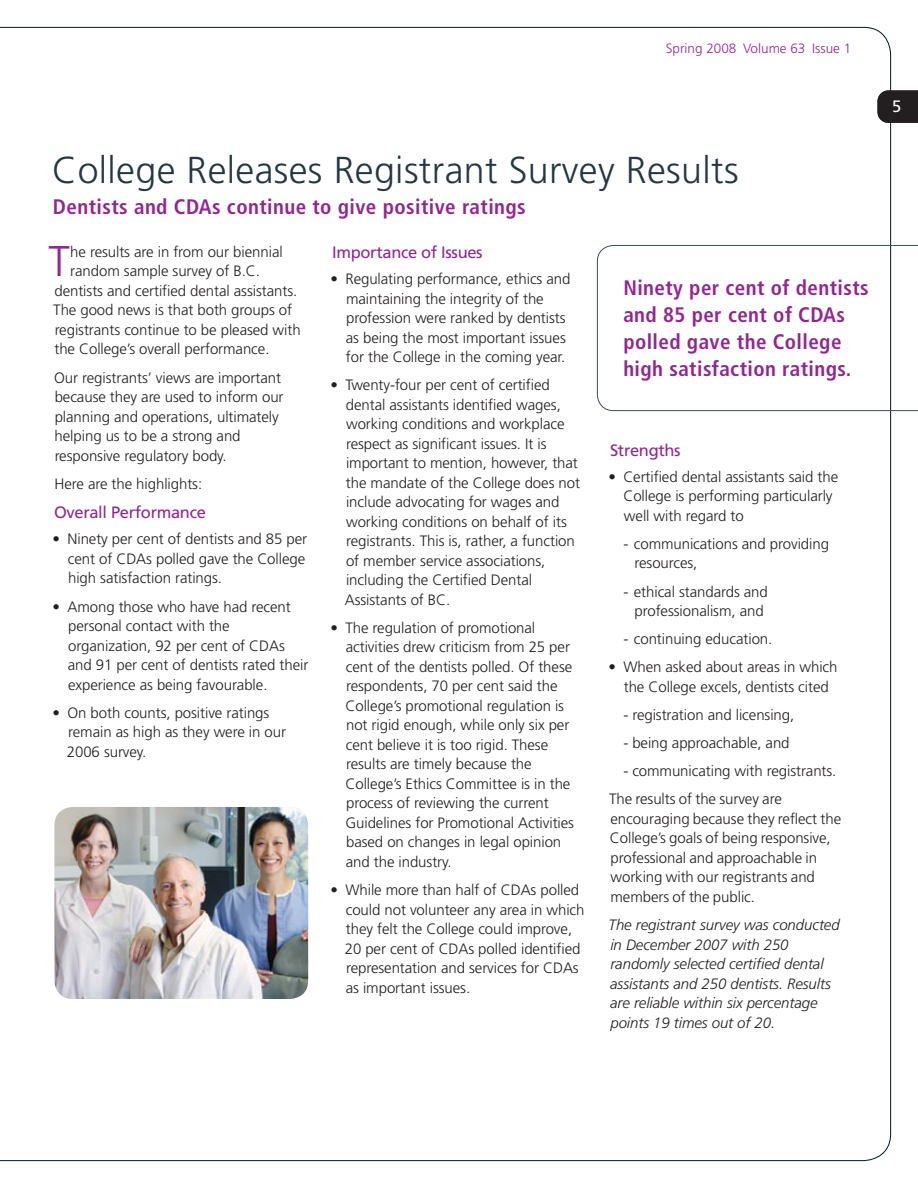
<style>
.page{position:relative;width:918px;height:1188px;background:#fff}
.page>*{position:absolute;margin:0;border:0;box-sizing:border-box;transform-origin:0 0}
.t1{font:300 42.9px "Frutiger";color:#92278f}
.t2{font:300 37.5px "Frutiger";letter-spacing:.01em;color:#233842}
.t3{font:700 condensed 21px/27px "Frutiger";letter-spacing:.02em;color:#92278f}
.t4{font:16.5px "Frutiger";letter-spacing:-.02em;color:#92278f}
.t5{font:16.5px "Frutiger";color:#fff}
.t6{font:300 15px/19.5px "Frutiger";letter-spacing:-.005em;color:#231f20}
.t7{font:italic 300 15px/19.5px "Frutiger";letter-spacing:-.005em;color:#231f20}
.t8{font:300 13.5px "Frutiger";color:#92278f}
</style>
<div class="page">
<svg style="left:878px;top:90px;width:40px;height:33px"></svg>
<img style="left:55px;top:807px;width:253px;height:192px">
<svg style="left:597px;top:245px;width:321px;height:166px"></svg>
<p class="t8" style="left:666px;top:40px;width:187px">Spring 2008 Volume 63 Issue 1</p>
<h2 class="t2" style="left:52px;top:149px;width:688px">College Releases Registrant Survey Results</h2>
<h3 class="t3" style="left:53px;top:193px;width:474px">Dentists and CDAs continue to give positive ratings</h3>
<h1 class="t1" style="left:48px;top:237px;width:23px">T</h1>
<p class="t6" style="left:70px;top:242px;width:214px">he results are in from our biennial</p>
<p class="t6" style="left:70px;top:261px;width:191px">random sample survey of B.C.</p>
<p class="t6" style="left:54px;top:281px;width:244px">dentists and certified dental assistants.</p>
<p class="t6" style="left:53px;top:300px;width:240px">The good news is that both groups of</p>
<p class="t6" style="left:55px;top:320px;width:248px">registrants continue to be pleased with</p>
<p class="t6" style="left:54px;top:339px;width:217px">the College’s overall performance.</p>
<p class="t6" style="left:54px;top:368px;width:231px">Our registrants’ views are important because they are used to inform our planning and operations, ultimately helping us to be a strong and responsive regulatory body.</p>
<p class="t6" style="left:54px;top:474px;width:149px">Here are the highlights:</p>
<p class="t4" style="left:54px;top:503px;width:153px">Overall Performance</p>
<p class="t6" style="left:68px;top:529px;width:241px;text-indent:-15px">• Ninety per cent of dentists and 85 per cent of CDAs polled gave the College high satisfaction ratings.</p>
<p class="t6" style="left:68px;top:597px;width:242px;text-indent:-15px">• Among those who have had recent personal contact with the organization, 92 per cent of CDAs and 91 per cent of dentists rated their experience as being favourable.</p>
<p class="t6" style="left:67px;top:703px;width:221px;text-indent:-14px">• On both counts, positive ratings remain as high as they were in our<br>2006 survey.</p>
<p class="t4" style="left:332px;top:242px;width:152px">Importance of Issues</p>
<p class="t6" style="left:346px;top:269px;width:226px;text-indent:-15px">• Regulating performance, ethics and maintaining the integrity of the profession were ranked by dentists as being the most important issues for the College in the coming year.</p>
<p class="t6" style="left:345px;top:375px;width:237px;text-indent:-14px">• Twenty-four per cent of certified dental assistants identified wages, working conditions and workplace respect as significant issues. It is important to mention, however, that the mandate of the College does not include advocating for wages and working conditions on behalf of its registrants. This is, rather, a function of member service associations, including the Certified Dental Assistants of BC.</p>
<p class="t6" style="left:345px;top:618px;width:230px;text-indent:-15px">• The regulation of promotional activities drew criticism from 25 per cent of the dentists polled. Of these respondents, 70 per cent said the College’s promotional regulation is not rigid enough, while only six per cent believe it is too rigid. These results are timely because the College’s Ethics Committee is in the process of reviewing the current Guidelines for Promotional Activities based on changes in legal opinion and the industry.</p>
<p class="t6" style="left:345px;top:880px;width:241px;text-indent:-14px">• While more than half of CDAs polled could not volunteer any area in which they felt the College could improve, 20 per cent of CDAs polled identified representation and services for CDAs as important issues.</p>
<h3 class="t3" style="left:623px;top:274px;width:247px">Ninety per cent of dentists and 85 per cent of CDAs polled gave the College high satisfaction ratings.</h3>
<p class="t4" style="left:610px;top:440px;width:72px">Strengths</p>
<p class="t6" style="left:623px;top:467px;width:216px;text-indent:-15px">• Certified dental assistants said the<br>College is performing particularly well with regard to</p>
<p class="t6" style="left:635px;top:534px;width:196px;text-indent:-11px">- communications and providing resources,</p>
<p class="t6" style="left:623px;top:582px;width:146px;text-align:center">- ethical standards and professionalism, and</p>
<p class="t6" style="left:623px;top:629px;width:151px">- continuing education.</p>
<p class="t6" style="left:608px;top:657px;width:231px;text-align:center">• When asked about areas in which the College excels, dentists cited</p>
<p class="t6" style="left:623px;top:705px;width:172px">- registration and licensing,</p>
<p class="t6" style="left:623px;top:733px;width:168px">- being approachable, and</p>
<p class="t6" style="left:609px;top:757px;width:229px;line-height:28.2px;text-indent:14px">- communicating with registrants.<br>The results of the survey are</p>
<p class="t6" style="left:610px;top:809px;width:233px">encouraging because they reflect the College’s goals of being responsive, professional and approachable in working with our registrants and members of the public.</p>
<p class="t7" style="left:609px;top:915px;width:233px">The registrant survey was conducted in December 2007 with 250 randomly selected certified dental assistants and 250 dentists. Results are reliable within six percentage points 19 times out of 20.</p>
<p class="t5" style="left:892px;top:97px;width:11px">5</p>
</div>
